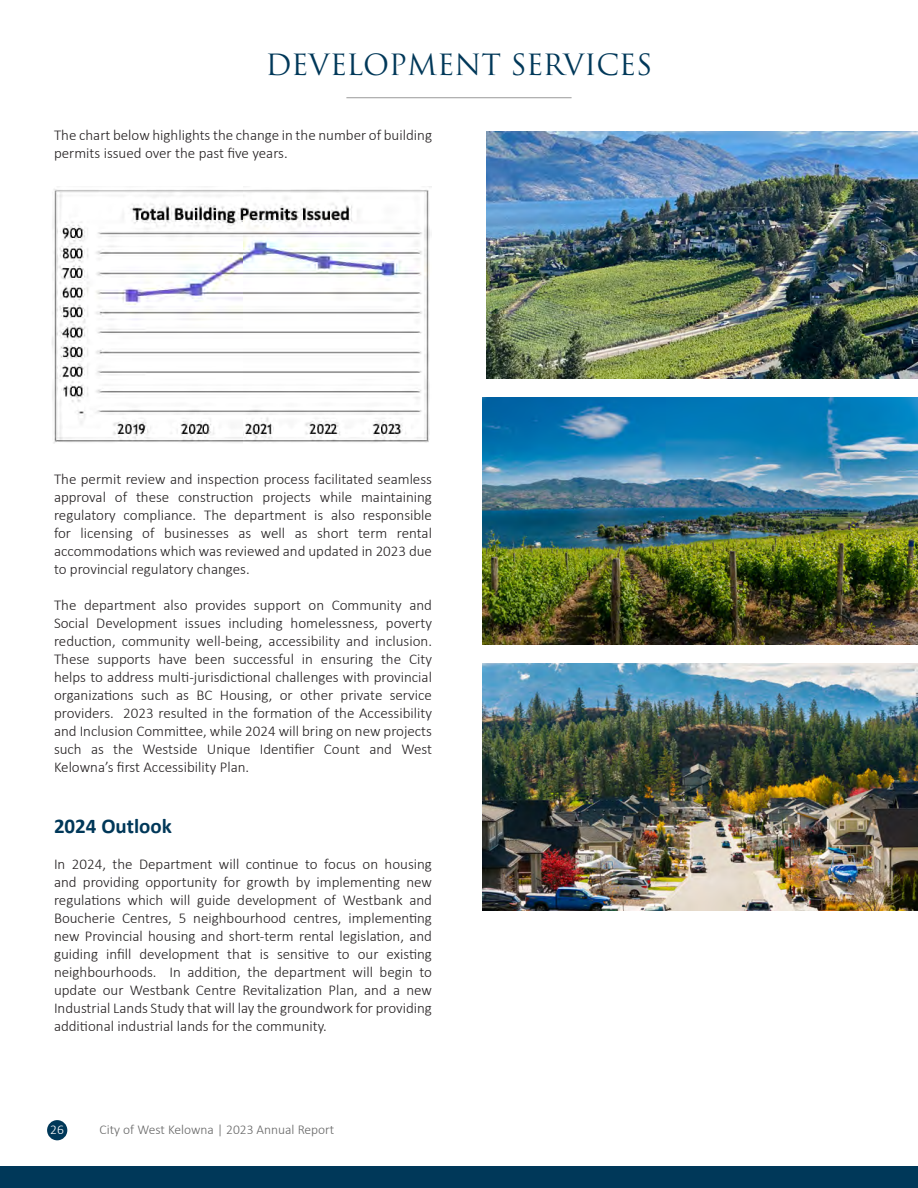
<style>
.page{position:relative;width:918px;height:1188px;background:#fff}
.page>*{position:absolute;margin:0;border:0;box-sizing:border-box;transform-origin:0 0}
.Heading_1_TOC{font:28.5px "Trajan Pro 3";letter-spacing:-.005em;color:#003859}
.Heading_3{font:700 21px "Calibri";color:#003859}
.Paragraph__Justified{font:300 15px/18px "Calibri";color:#231f20;text-align:justify}
.t1{font:300 13.5px "Calibri";color:#666}
.t2{font:300 13.5px "Calibri";color:#fff}
</style>
<div class="page">
<img style="left:52px;top:189px;width:378px;height:254px">
<img style="left:487px;top:132px;width:431px;height:246px">
<img style="left:483px;top:398px;width:435px;height:246px">
<img style="left:483px;top:664px;width:435px;height:246px">
<div style="left:0;top:1166px;width:918px;height:22px;background:#003859"></div>
<div style="left:47px;top:1120px;width:20px;height:20px;background:#003859;border-radius:50%"></div>
<hr style="left:346px;top:97px;width:226px;height:1px;background:#999">
<p class="Heading_1_TOC" style="left:266px;top:46px;width:388px">DEVELOPMENT SERVICES</p>
<p class="Paragraph__Justified" style="left:54px;top:126px;width:380px">The chart below highlights the change in the number of building permits issued over the past five years.</p>
<p class="Paragraph__Justified" style="left:54px;top:470px;width:380px">The permit review and inspection process facilitated seamless approval of these construction projects while maintaining regulatory compliance. The department is also responsible for licensing of businesses as well as short term rental accommodations which was reviewed and updated in 2023 due to provincial regulatory changes.</p>
<p class="Paragraph__Justified" style="left:54px;top:596px;width:380px">The department also provides support on Community and Social Development issues including homelessness, poverty reduction, community well-being, accessibility and inclusion.<br>These supports have been successful in ensuring the City helps to address multi-jurisdictional challenges with provincial organizations such as BC Housing, or other private service providers. 2023 resulted in the formation of the Accessibility and Inclusion Committee, while 2024 will bring on new projects such as the Westside Unique Identifier Count and West Kelowna’s first Accessibility Plan.</p>
<p class="Heading_3" style="left:54px;top:811px;width:119px">2024 Outlook</p>
<p class="Paragraph__Justified" style="left:54px;top:855px;width:380px">In 2024, the Department will continue to focus on housing and providing opportunity for growth by implementing new regulations which will guide development of Westbank and Boucherie Centres, 5 neighbourhood centres, implementing new Provincial housing and short-term rental legislation, and guiding infill development that is sensitive to our existing neighbourhoods. In addition, the department will begin to update our Westbank Centre Revitalization Plan, and a new Industrial Lands Study that will lay the groundwork for providing additional industrial lands for the community.</p>
<p class="t2" style="left:50px;top:1121px;width:15px">26</p>
<p class="t1" style="left:100px;top:1121px;width:236px">City of West Kelowna | 2023 Annual Report</p>
</div>
